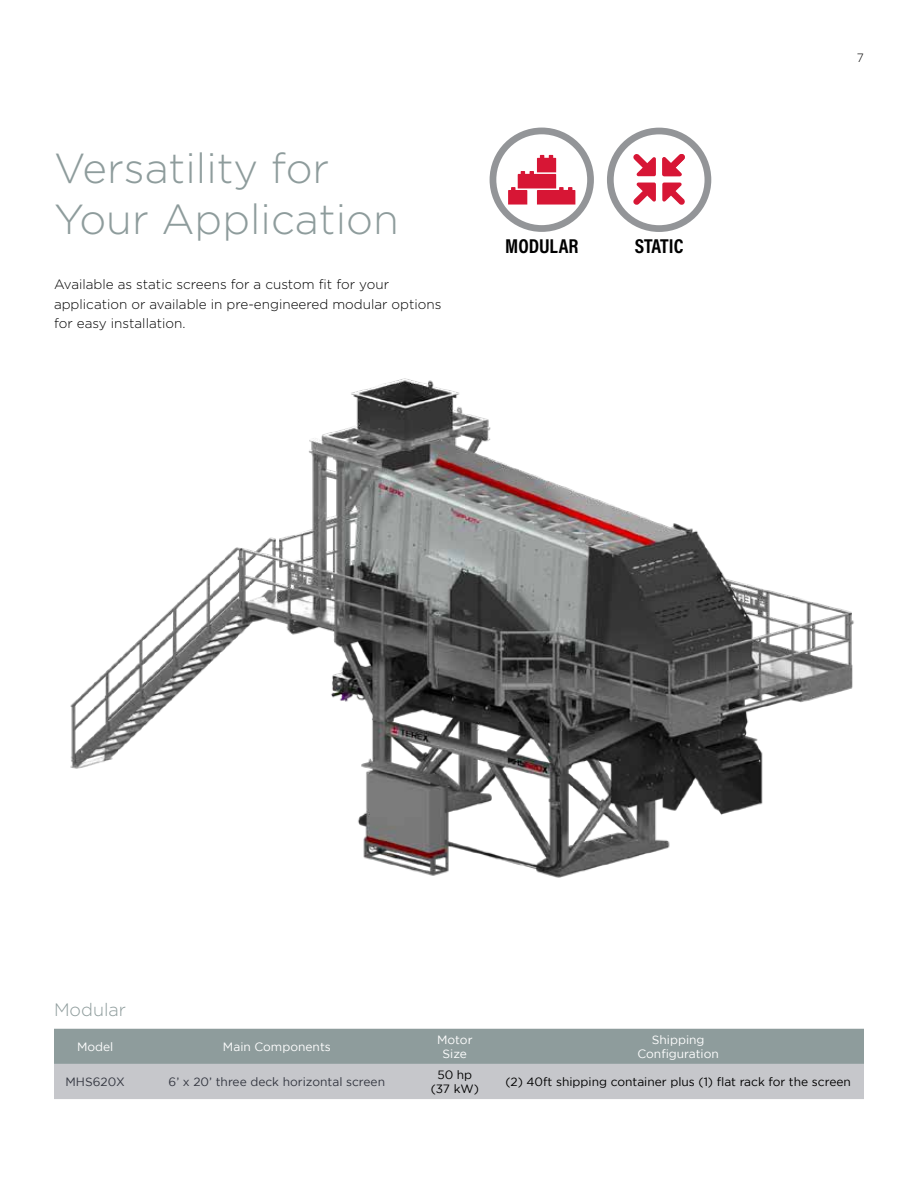
<style>
.page{position:relative;width:918px;height:1188px;background:#fff}
.page>*{position:absolute;margin:0;border:0;box-sizing:border-box;transform-origin:0 0}
.t1{font:300 42px/50.4px "Gotham";color:#8e9c9c}
.t2{font:700 20.25px "Acumin Pro Cond";color:#000}
.t3{font:300 18px "Gotham";color:#8e9c9c}
.t4{font:300 13.5px/19.5px "Gotham";color:#000}
.t5{font:12px/14.4px "Gotham";color:#000;text-align:center}
.t6{font:12px/14.4px "Gotham";color:#fff;text-align:center}
.t7{font:12px "Gotham";color:#343741}
.t8{font:300 12px "Gotham";color:#000}
</style>
<div class="page">
<div style="left:607px;top:128px;width:104px;height:104px;border:7px solid #939598;border-radius:50%"></div>
<svg style="left:662px;top:183px;width:23px;height:22px"></svg>
<svg style="left:633px;top:183px;width:23px;height:22px"></svg>
<svg style="left:633px;top:154px;width:23px;height:22px"></svg>
<svg style="left:662px;top:154px;width:23px;height:22px"></svg>
<div style="left:490px;top:128px;width:104px;height:104px;border:7px solid #939598;border-radius:50%"></div>
<svg style="left:508px;top:155px;width:67px;height:50px"></svg>
<svg style="left:54px;top:1029px;width:810px;height:70px;background:#aab1b3"></svg>
<img style="left:70px;top:378px;width:784px;height:500px">
<h1 class="t1" style="left:54px;top:143px;width:346px">Versatility for<br>Your Application</h1>
<p class="t4" style="left:54px;top:275px;width:389px">Available as static screens for a custom fit for your application or available in pre-engineered modular options for easy installation.</p>
<h2 class="t2" style="left:505px;top:233px;width:75px">MODULAR</h2>
<h2 class="t2" style="left:635px;top:233px;width:50px">STATIC</h2>
<p class="t8" style="left:857px;top:51px;width:9px">7</p>
<h3 class="t3" style="left:54px;top:1000px;width:74px">Modular</h3>
<p class="t6" style="left:77px;top:1039px;width:38px">Model</p>
<p class="t6" style="left:223px;top:1039px;width:109px">Main Components</p>
<p class="t6" style="left:437px;top:1032px;width:37px">Motor<br>Size</p>
<p class="t6" style="left:637px;top:1032px;width:83px">Shipping<br>Configuration</p>
<p class="t7" style="left:66px;top:1075px;width:61px">MHS620X</p>
<p class="t7" style="left:169px;top:1075px;width:218px">6’ x 20’ three deck horizontal screen</p>
<p class="t5" style="left:431px;top:1067px;width:50px">50 hp (37 kW)</p>
<p class="t5" style="left:505px;top:1074px;width:347px">(2) 40ft shipping container plus (1) flat rack for the screen</p>
</div>
